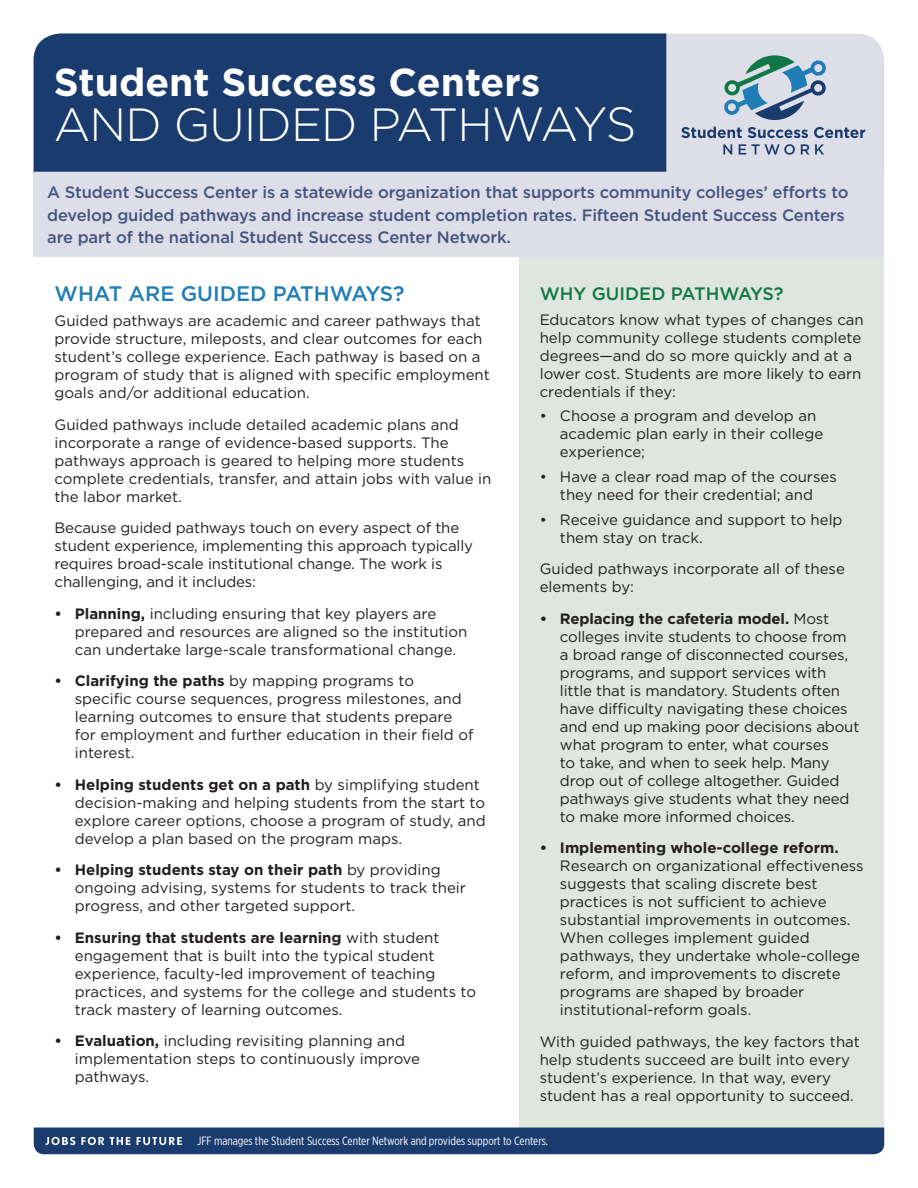
<style>
.page{position:relative;width:918px;height:1188px;background:#fff}
.page>*{position:absolute;margin:0;border:0;box-sizing:border-box;transform-origin:0 0}
.t1{font:300 46.5px "Gotham";letter-spacing:-.02em;color:#fff}
.t2{font:700 39px "Gotham";color:#fff}
.t3{font:500 21px "Gotham";color:#207db5}
.t4{font:500 18px "Gotham";color:#117846}
.t5{font:500 16.5px/22.5px "Gotham";letter-spacing:-.01em;color:#435580}
.body{font:15px/18px "Gotham";color:#231f20}
.t6{font:12px "Gotham X Narrow";color:#fff}
.s1{font-size:48px}
.s2{font-weight:700}
</style>
<div class="page">
<div style="left:519px;top:257px;width:365px;height:871px;background:#dee6dd"></div>
<div style="left:34px;top:172px;width:850px;height:85px;background:#dedee8"></div>
<svg style="left:666px;top:34px;width:218px;height:138px;background:#c5cdda"></svg>
<div style="left:34px;top:33px;width:632px;height:139px;background:#193b6d"></div>
<div style="left:34px;top:1128px;width:850px;height:26px;background:#193b6d"></div>
<p class="t2" style="left:54px;top:56px;width:488px">Student Success Centers</p>
<p class="t1" style="left:54px;top:95px;width:584px">AND GUIDED PATH<span class="s1">WAYS</span></p>
<p class="t5" style="left:47px;top:181px;width:803px">A Student Success Center is a statewide organization that supports community colleges’ efforts to develop guided pathways and increase student completion rates. Fifteen Student Success Centers are part of the national Student Success Center Network.</p>
<p class="t3" style="left:55px;top:280px;width:351px">WHAT ARE GUIDED PATHWAYS?</p>
<p class="body" style="left:55px;top:312px;width:437px">Guided pathways are academic and career pathways that provide structure, mileposts, and clear outcomes for each student’s college experience. Each pathway is based on a program of study that is aligned with specific employment goals and/or additional education.</p>
<p class="body" style="left:55px;top:415px;width:438px">Guided pathways include detailed academic plans and incorporate a range of evidence-based supports. The pathways approach is geared to helping more students complete credentials, transfer, and attain jobs with value in the labor market.</p>
<p class="body" style="left:55px;top:519px;width:420px">Because guided pathways touch on every aspect of the student experience, implementing this approach typically requires broad-scale institutional change. The work is challenging, and it includes:</p>
<p class="body" style="left:75px;top:604px;width:394px;text-indent:-20px"><span class="s2">• Planning,</span> including ensuring that key players are prepared and resources are aligned so the institution can undertake large-scale transformational change.</p>
<p class="body" style="left:75px;top:672px;width:400px;text-indent:-20px"><span class="s2">• Clarifying the paths</span> by mapping programs to specific course sequences, progress milestones, and learning outcomes to ensure that students prepare for employment and further education in their field of interest.</p>
<p class="body" style="left:75px;top:775px;width:412px;text-indent:-20px"><span class="s2">• Helping students get on a path</span> by simplifying student decision-making and helping students from the start to explore career options, choose a program of study, and develop a plan based on the program maps.</p>
<p class="body" style="left:75px;top:861px;width:393px;text-indent:-20px"><span class="s2">• Helping students stay on their path</span> by providing ongoing advising, systems for students to track their progress, and other targeted support.</p>
<p class="body" style="left:75px;top:928px;width:403px;text-indent:-20px"><span class="s2">• Ensuring that students are learning</span> with student engagement that is built into the typical student experience, faculty-led improvement of teaching practices, and systems for the college and students to track mastery of learning outcomes.</p>
<p class="body" style="left:75px;top:1032px;width:347px;text-indent:-20px"><span class="s2">• Evaluation,</span> including revisiting planning and implementation steps to continuously improve pathways.</p>
<p class="t4" style="left:540px;top:282px;width:245px">WHY GUIDED PATHWAYS?</p>
<p class="body" style="left:540px;top:310px;width:326px">Educators know what types of changes can help community college students complete degrees—and do so more quickly and at a lower cost. Students are more likely to earn credentials if they:</p>
<p class="body" style="left:560px;top:407px;width:265px;text-indent:-20px">• Choose a program and develop an academic plan early in their college experience;</p>
<p class="body" style="left:540px;top:468px;width:299px;text-align:center">• Have a clear road map of the courses they need for their credential; and</p>
<p class="body" style="left:560px;top:510px;width:284px;text-indent:-20px">• Receive guidance and support to help them stay on track.</p>
<p class="body" style="left:540px;top:560px;width:307px">Guided pathways incorporate all of these elements by:</p>
<p class="body" style="left:560px;top:609px;width:301px;text-indent:-20px"><span class="s2">• Replacing the cafeteria model.</span> Most colleges invite students to choose from<br>a broad range of disconnected courses, programs, and support services with little that is mandatory. Students often have difficulty navigating these choices and end up making poor decisions about what program to enter, what courses<br>to take, and when to seek help. Many drop out of college altogether. Guided pathways give students what they need to make more informed choices.</p>
<p class="body" style="left:560px;top:839px;width:305px;text-indent:-20px"><span class="s2">• Implementing whole-college reform.<br></span>Research on organizational effectiveness suggests that scaling discrete best practices is not sufficient to achieve substantial improvements in outcomes.<br>When colleges implement guided pathways, they undertake whole-college reform, and improvements to discrete programs are shaped by broader institutional-reform goals.</p>
<p class="body" style="left:540px;top:1032px;width:322px">With guided pathways, the key factors that help students succeed are built into every student’s experience. In that way, every student has a real opportunity to succeed.</p>
<p class="t6" style="left:197px;top:1134px;width:353px">JFF manages the Student Success Center Network and provides support to Centers.</p>
</div>
